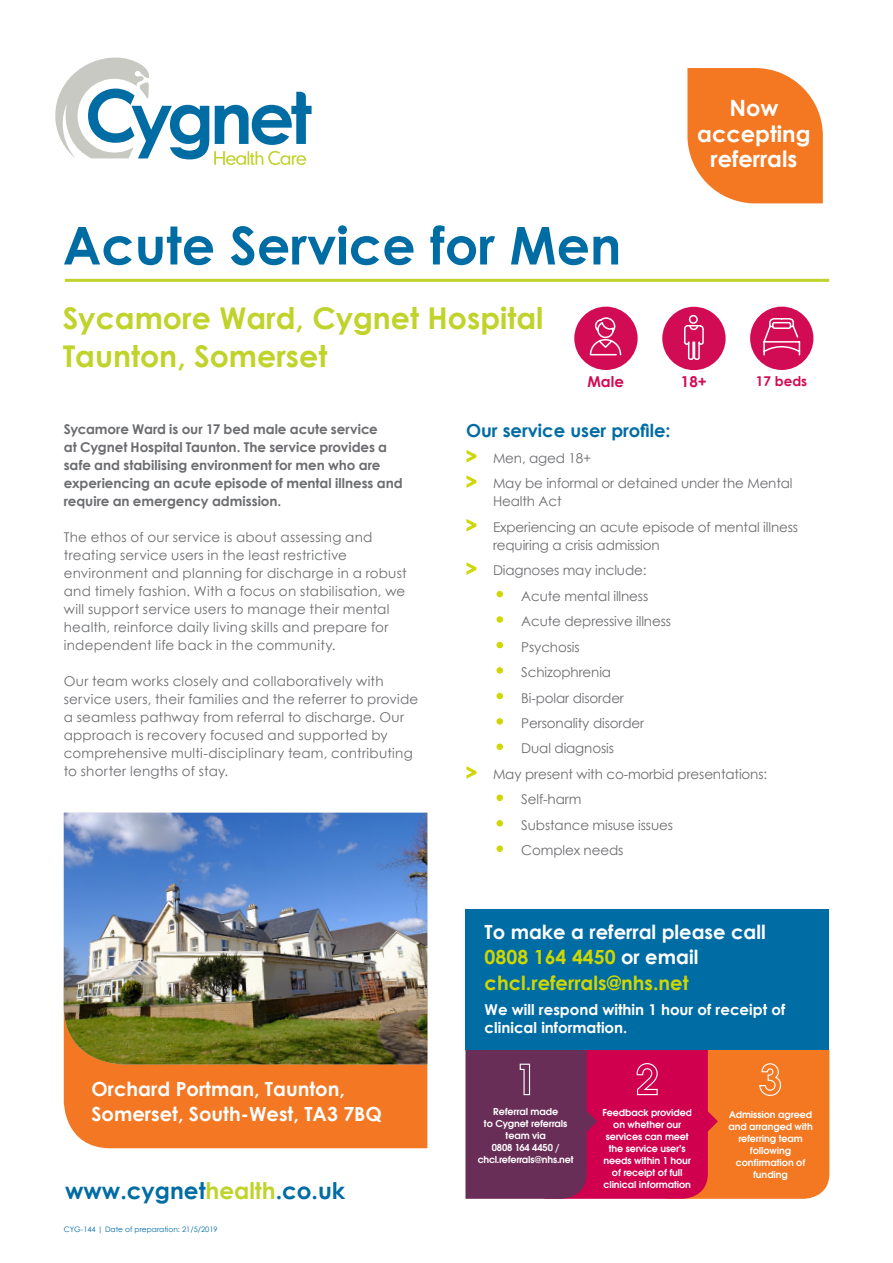
<style>
.page{position:relative;width:893px;height:1263px;background:#fff}
.page>*{position:absolute;margin:0;border:0;box-sizing:border-box;transform-origin:0 0}
.t1{font:700 52.2px "Century Gothic";color:#006ca4}
.t2{font:700 30px/37.5px "Century Gothic";color:#c0d32b}
.t3{font:700 23.1px "Century Gothic";color:#006ca4}
.t4{font:700 22.5px "Century Gothic";color:#fff}
.t5{font:700 19.5px/25.5px "Century Gothic";color:#cfd600}
.t6{font:700 19.5px "Century Gothic";color:#fff}
.t7{font:700 18px "Century Gothic";color:#006ca4}
.t8{font:700 15px/18px "Century Gothic";color:#fff}
.t9{font:700 15px "Century Gothic";color:#d20c54}
.t10{font:13.5px/18px "Century Gothic";letter-spacing:.005em;color:#6c6d70}
.t11{font:700 13.5px/18px "Century Gothic";letter-spacing:-.005em;color:#6c6d70}
.t12{font:700 13.5px "Century Gothic";color:#d20c54}
.t13{font:600 10.5px/12px "Avant Garde ITC";letter-spacing:-.01em;color:#fff;text-align:center}
.t14{font:7.5px "Century Gothic";color:#006ca4}
.s1{color:#c0d32b}
.s2{font-weight:700;font-size:18px;color:#cfd600}
.s3{color:#fff}
</style>
<div class="page">
<div style="left:64px;top:1064px;width:363px;height:84px;background:#f47823"></div>
<hr style="left:65px;top:279px;width:764px;height:3px;background:#c0d32b">
<div style="left:750px;top:307px;width:63px;height:63px;background:#d20c54;border-radius:50%"></div>
<svg style="left:763px;top:318px;width:38px;height:38px"></svg>
<div style="left:772px;top:322px;width:19px;height:7px;border:2px solid #fff;border-radius:2px"></div>
<div style="left:662px;top:307px;width:64px;height:63px;background:#d20c54;border-radius:50%"></div>
<svg style="left:683px;top:308px;width:21px;height:52px"></svg>
<img style="left:64px;top:813px;width:363px;height:251px">
<svg style="left:55px;top:57px;width:257px;height:108px"></svg>
<div style="left:574px;top:307px;width:64px;height:63px;background:#d20c54;border-radius:50%"></div>
<svg style="left:466px;top:450px;width:10px;height:13px"></svg>
<svg style="left:466px;top:475px;width:10px;height:13px"></svg>
<svg style="left:466px;top:519px;width:10px;height:13px"></svg>
<svg style="left:466px;top:562px;width:10px;height:13px"></svg>
<svg style="left:496px;top:591px;width:7px;height:6px"></svg>
<svg style="left:496px;top:616px;width:7px;height:7px"></svg>
<svg style="left:496px;top:642px;width:7px;height:6px"></svg>
<svg style="left:496px;top:667px;width:7px;height:7px"></svg>
<svg style="left:496px;top:693px;width:7px;height:6px"></svg>
<svg style="left:496px;top:718px;width:7px;height:7px"></svg>
<svg style="left:496px;top:744px;width:7px;height:6px"></svg>
<svg style="left:466px;top:766px;width:10px;height:13px"></svg>
<svg style="left:496px;top:794px;width:7px;height:7px"></svg>
<svg style="left:496px;top:820px;width:7px;height:7px"></svg>
<svg style="left:496px;top:845px;width:7px;height:7px"></svg>
<svg style="left:589px;top:317px;width:33px;height:39px"></svg>
<div style="left:465px;top:909px;width:364px;height:140px;background:#006ca4"></div>
<svg style="left:465px;top:1049px;width:364px;height:150px;background:#b83b47"></svg>
<svg style="left:687px;top:68px;width:136px;height:135px;background:#f5863a"></svg>
<p class="t1" style="left:63px;top:206px;width:560px">Acute Service for Men</p>
<p class="t2" style="left:63px;top:298px;width:482px">Sycamore Ward, Cygnet Hospital<br>Taunton, Somerset</p>
<p class="t9" style="left:587px;top:370px;width:38px">Male</p>
<p class="t4" style="left:729px;top:91px;width:51px">Now</p>
<p class="t4" style="left:697px;top:117px;width:115px">accepting</p>
<p class="t4" style="left:710px;top:142px;width:88px">referrals</p>
<p class="t9" style="left:681px;top:370px;width:27px">18+</p>
<p class="t12" style="left:756px;top:371px;width:53px">17 beds</p>
<p class="t11" style="left:64px;top:419px;width:340px">Sycamore Ward is our 17 bed male acute service<br>at Cygnet Hospital Taunton. The service provides a safe and stabilising environment for men who are experiencing an acute episode of mental illness and require an emergency admission.</p>
<p class="t10" style="left:64px;top:528px;width:344px">The ethos of our service is about assessing and treating service users in the least restrictive environment and planning for discharge in a robust and timely fashion. With a focus on stabilisation, we will support service users to manage their mental health, reinforce daily living skills and prepare for independent life back in the community.</p>
<p class="t10" style="left:64px;top:672px;width:356px">Our team works closely and collaboratively with service users, their families and the referrer to provide a seamless pathway from referral to discharge. Our approach is recovery focused and supported by comprehensive multi-disciplinary team, contributing to shorter lengths of stay.</p>
<p class="t6" style="left:91px;top:1074px;width:255px">Orchard Portman, Taunton,</p>
<p class="t6" style="left:91px;top:1099px;width:292px">Somerset, South-West, TA3 7BQ</p>
<p class="t3" style="left:65px;top:1173px;width:282px">www.cygnet<span class="s1">health</span>.co.uk</p>
<p class="t14" style="left:64px;top:1224px;width:155px">CYG-144 | Date of preparation: 21/5/2019</p>
<p class="t7" style="left:466px;top:417px;width:206px">Our service user profile:</p>
<p class="t10" style="left:466px;top:449px;width:127px"><span class="s2">&gt;</span> Men, aged 18+</p>
<p class="t10" style="left:493px;top:474px;width:301px;text-indent:-27px"><span class="s2">&gt;</span> May be informal or detained under the Mental<br>Health Act</p>
<p class="t10" style="left:493px;top:517px;width:307px;text-indent:-27px"><span class="s2">&gt;</span> Experiencing an acute episode of mental illness requiring a crisis admission</p>
<p class="t10" style="left:466px;top:561px;width:182px"><span class="s2">&gt;</span> Diagnoses may include:</p>
<p class="t10" style="left:494px;top:586px;width:155px"><span class="s2">•</span> Acute mental illness</p>
<p class="t10" style="left:494px;top:612px;width:178px"><span class="s2">•</span> Acute depressive illness</p>
<p class="t10" style="left:494px;top:637px;width:87px"><span class="s2">•</span> Psychosis</p>
<p class="t10" style="left:494px;top:663px;width:118px"><span class="s2">•</span> Schizophrenia</p>
<p class="t10" style="left:494px;top:688px;width:131px"><span class="s2">•</span> Bi-polar disorder</p>
<p class="t10" style="left:494px;top:714px;width:151px"><span class="s2">•</span> Personality disorder</p>
<p class="t10" style="left:494px;top:739px;width:121px"><span class="s2">•</span> Dual diagnosis</p>
<p class="t10" style="left:466px;top:765px;width:303px"><span class="s2">&gt;</span> May present with co-morbid presentations:</p>
<p class="t10" style="left:494px;top:790px;width:88px"><span class="s2">•</span> Self-harm</p>
<p class="t10" style="left:494px;top:816px;width:180px"><span class="s2">•</span> Substance misuse issues</p>
<p class="t10" style="left:494px;top:841px;width:131px"><span class="s2">•</span> Complex needs</p>
<p class="t5" style="left:485px;top:918px;width:283px"><span class="s3">To make a referral please call<br></span>0808 164 4450 <span class="s3">or email </span>chcl.referrals@nhs.net</p>
<p class="t8" style="left:485px;top:1000px;width:302px">We will respond within 1 hour of receipt of clinical information.</p>
<p class="t13" style="left:484px;top:1105px;width:85px">Referral made<br>to Cygnet referrals</p>
<p class="t13" style="left:506px;top:1129px;width:42px">team via</p>
<p class="t13" style="left:492px;top:1141px;width:70px">0808 164 4450 /</p>
<p class="t13" style="left:478px;top:1153px;width:97px">chcl.referrals@nhs.net</p>
<p class="t13" style="left:602px;top:1106px;width:91px">Feedback provided on whether our services can meet the service user’s needs within 1 hour of receipt of full clinical information</p>
<p class="t13" style="left:728px;top:1108px;width:86px">Admission agreed and arranged with referring team following confirmation of funding</p>
</div>
